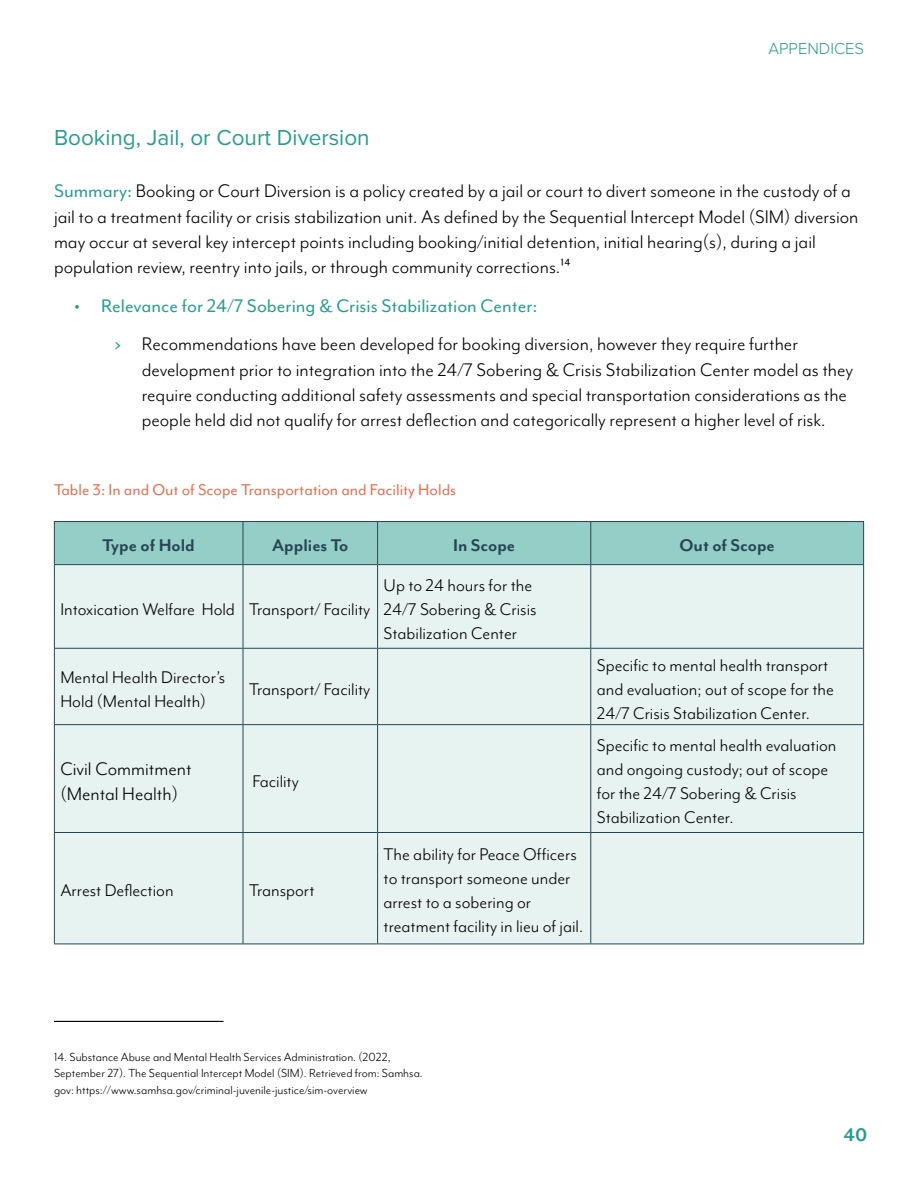
<style>
.page{position:relative;width:918px;height:1188px;background:#fff}
.page>*{position:absolute;margin:0;border:0;box-sizing:border-box;transform-origin:0 0}
.t1{font:22.5px "Proxima Nova";color:#2a9d8f}
.t2{font:21px/25.2px "Mr Eaves Mod OT";color:#000}
.t3{font:700 21px "Mr Eaves Mod OT";color:#2a9d8f}
.t4{font:19.5px/24px "Mr Eaves Mod OT";color:#000}
.t5{font:700 19.5px "Mr Eaves Mod OT";color:#264653}
.t6{font:18px "Mr Eaves Mod OT";color:#e76f51}
.t7{font:300 16.5px "Proxima Nova";color:#2a9d8f}
.t8{font:13.5px/16.2px "Mr Eaves Mod OT";color:#000}
.s1{color:#2a9d8f}
.s2{font-weight:700;color:#2a9d8f}
</style>
<div class="page">
<div style="left:55px;top:522px;width:808px;height:42px;background:#94cec7"></div>
<div style="left:55px;top:565px;width:808px;height:379px;background:#e6f3f1"></div>
<hr style="left:54px;top:565px;width:1px;height:83px;background:#264653">
<hr style="left:243px;top:565px;width:1px;height:83px;background:#264653">
<hr style="left:377px;top:565px;width:1px;height:83px;background:#264653">
<hr style="left:590px;top:565px;width:1px;height:83px;background:#264653">
<hr style="left:863px;top:565px;width:1px;height:83px;background:#264653">
<hr style="left:54px;top:648px;width:189px;height:1px;background:#264653">
<hr style="left:54px;top:649px;width:1px;height:75px;background:#264653">
<hr style="left:243px;top:648px;width:135px;height:1px;background:#264653">
<hr style="left:243px;top:649px;width:1px;height:75px;background:#264653">
<hr style="left:378px;top:648px;width:213px;height:1px;background:#264653">
<hr style="left:377px;top:649px;width:1px;height:75px;background:#264653">
<hr style="left:591px;top:648px;width:273px;height:1px;background:#264653">
<hr style="left:590px;top:649px;width:1px;height:75px;background:#264653">
<hr style="left:863px;top:649px;width:1px;height:75px;background:#264653">
<hr style="left:54px;top:724px;width:189px;height:1px;background:#264653">
<hr style="left:54px;top:725px;width:1px;height:107px;background:#264653">
<hr style="left:243px;top:724px;width:135px;height:1px;background:#264653">
<hr style="left:243px;top:725px;width:1px;height:107px;background:#264653">
<hr style="left:378px;top:724px;width:213px;height:1px;background:#264653">
<hr style="left:377px;top:725px;width:1px;height:107px;background:#264653">
<hr style="left:591px;top:724px;width:273px;height:1px;background:#264653">
<hr style="left:590px;top:725px;width:1px;height:107px;background:#264653">
<hr style="left:863px;top:725px;width:1px;height:107px;background:#264653">
<hr style="left:54px;top:832px;width:189px;height:1px;background:#264653">
<hr style="left:54px;top:833px;width:1px;height:111px;background:#264653">
<hr style="left:243px;top:832px;width:135px;height:1px;background:#264653">
<hr style="left:243px;top:833px;width:1px;height:111px;background:#264653">
<hr style="left:378px;top:832px;width:213px;height:1px;background:#264653">
<hr style="left:377px;top:833px;width:1px;height:111px;background:#264653">
<hr style="left:591px;top:832px;width:273px;height:1px;background:#264653">
<hr style="left:590px;top:833px;width:1px;height:111px;background:#264653">
<hr style="left:863px;top:833px;width:1px;height:111px;background:#264653">
<hr style="left:54px;top:944px;width:189px;height:1px;background:#264653">
<hr style="left:243px;top:944px;width:135px;height:1px;background:#264653">
<hr style="left:378px;top:944px;width:213px;height:1px;background:#264653">
<hr style="left:591px;top:944px;width:273px;height:1px;background:#264653">
<hr style="left:54px;top:521px;width:189px;height:1px;background:#264653">
<hr style="left:54px;top:522px;width:1px;height:42px;background:#264653">
<hr style="left:243px;top:521px;width:135px;height:1px;background:#264653">
<hr style="left:243px;top:522px;width:1px;height:42px;background:#264653">
<hr style="left:378px;top:521px;width:213px;height:1px;background:#264653">
<hr style="left:377px;top:522px;width:1px;height:42px;background:#264653">
<hr style="left:591px;top:521px;width:273px;height:1px;background:#264653">
<hr style="left:590px;top:522px;width:1px;height:42px;background:#264653">
<hr style="left:863px;top:522px;width:1px;height:42px;background:#264653">
<hr style="left:54px;top:564px;width:189px;height:1px;background:#264653">
<hr style="left:243px;top:564px;width:135px;height:1px;background:#264653">
<hr style="left:378px;top:564px;width:213px;height:1px;background:#264653">
<hr style="left:591px;top:564px;width:273px;height:1px;background:#264653">
<hr style="left:54px;top:1021px;width:170px;height:1px;background:#000">
<p class="t7" style="left:769px;top:36px;width:97px">APPENDICES</p>
<p class="t1" style="left:54px;top:121px;width:317px">Booking, Jail, or Court Diversion</p>
<p class="t2" style="left:54px;top:178px;width:806px"><span class="s1">Summary:</span> Booking or Court Diversion is a policy created by a jail or court to divert someone in the custody of a jail to a treatment facility or crisis stabilization unit. As defined by the Sequential Intercept Model (SIM) diversion may occur at several key intercept points including booking/initial detention, initial hearing(s), during a jail population review, reentry into jails, or through community corrections.14</p>
<p class="t2" style="left:115px;top:286px;width:685px;line-height:38.7px;text-indent:-41px"><span class="s2">•</span> <span class="s1">Relevance for 24/7 Sobering &amp; Crisis Stabilization Center:<br></span><span class="s2">›</span> Recommendations have been developed for booking diversion, however they require further</p>
<p class="t2" style="left:142px;top:357px;width:713px">development prior to integration into the 24/7 Sobering &amp; Crisis Stabilization Center model as they require conducting additional safety assessments and special transportation considerations as the people held did not qualify for arrest deflection and categorically represent a higher level of risk.</p>
<p class="t6" style="left:54px;top:480px;width:404px">Table 3: In and Out of Scope Transportation and Facility Holds</p>
<p class="t5" style="left:103px;top:534px;width:94px">Type of Hold</p>
<p class="t5" style="left:272px;top:534px;width:78px">Applies To</p>
<p class="t5" style="left:453px;top:534px;width:64px">In Scope</p>
<p class="t5" style="left:680px;top:534px;width:97px">Out of Scope</p>
<p class="t4" style="left:60px;top:597px;width:312px">Intoxication Welfare Hold Transport/ Facility</p>
<p class="t4" style="left:60px;top:665px;width:167px">Mental Health Director’s<br>Hold (Mental Health)</p>
<p class="t4" style="left:249px;top:677px;width:123px">Transport/ Facility</p>
<p class="t4" style="left:384px;top:573px;width:155px">Up to 24 hours for the<br>24/7 Sobering &amp; Crisis<br>Stabilization Center</p>
<p class="t2" style="left:60px;top:756px;width:133px">Civil Commitment (Mental Health)</p>
<p class="t4" style="left:252px;top:769px;width:48px">Facility</p>
<p class="t4" style="left:60px;top:878px;width:115px">Arrest Deflection</p>
<p class="t4" style="left:249px;top:878px;width:67px">Transport</p>
<p class="t4" style="left:384px;top:842px;width:201px">The ability for Peace Officers to transport someone under arrest to a sobering or treatment facility in lieu of jail.</p>
<p class="t4" style="left:597px;top:653px;width:239px">Specific to mental health transport and evaluation; out of scope for the<br>24/7 Crisis Stabilization Center.</p>
<p class="t4" style="left:597px;top:733px;width:241px">Specific to mental health evaluation and ongoing custody; out of scope for the 24/7 Sobering &amp; Crisis<br>Stabilization Center.</p>
<p class="t8" style="left:54px;top:1049px;width:370px">14. Substance Abuse and Mental Health Services Administration. (2022,<br>September 27). The Sequential Intercept Model (SIM). Retrieved from: Samhsa. gov: https://www.samhsa.gov/criminal-juvenile-justice/sim-overview</p>
<p class="t3" style="left:843px;top:1123px;width:25px">40</p>
</div>
